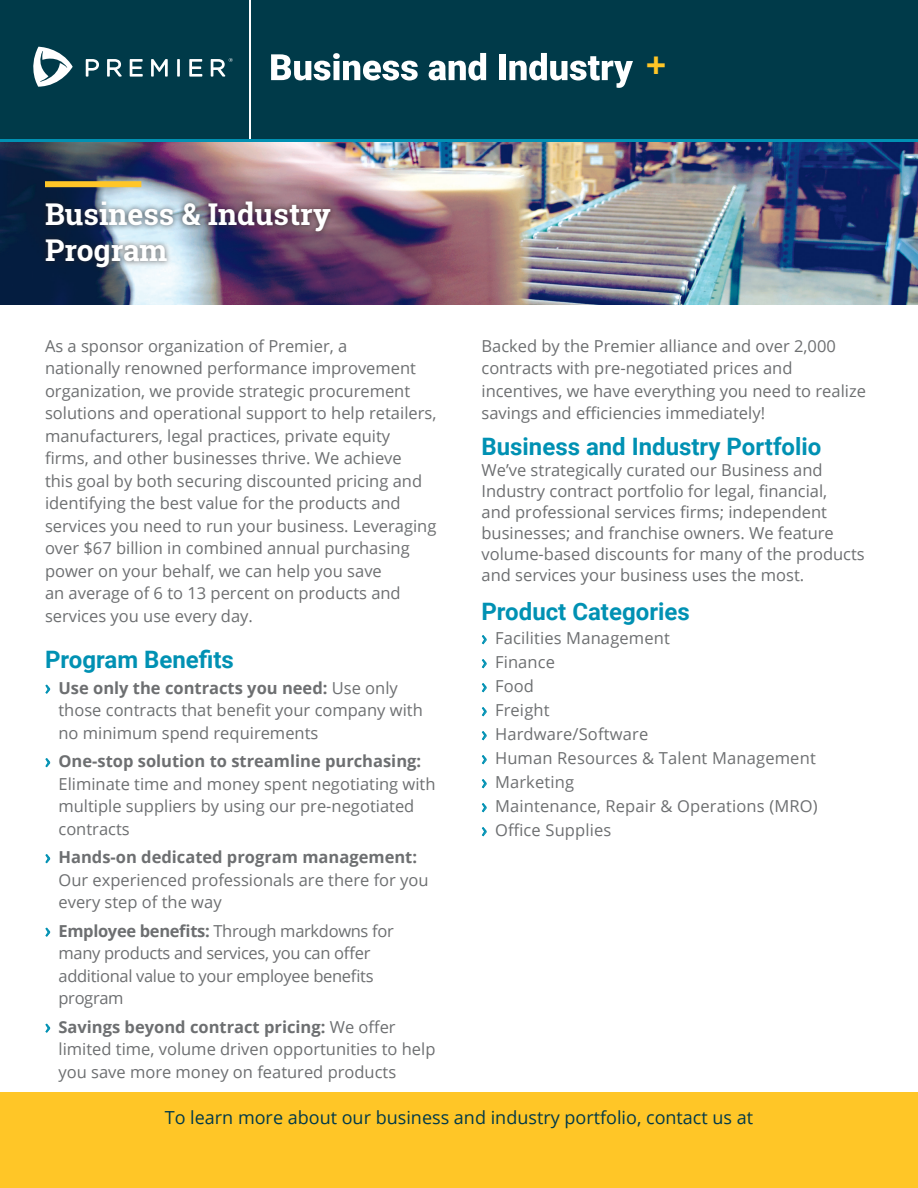
<style>
.page{position:relative;width:918px;height:1188px;background:#fff}
.page>*{position:absolute;margin:0;border:0;box-sizing:border-box;transform-origin:0 0}
.t1{font:700 36px "Open Sans";color:#ffc627}
.t2{font:700 30px/36px "Roboto Slab";color:#fff}
.t3{font:700 24px "Roboto";color:#0091b3}
.t4{font:18px "Open Sans";color:#003a49}
.t5{font:16.5px/22.5px "Open Sans";color:#6d6f71}
.t6{font:16.5px/22.5px "Open Sans";letter-spacing:-.02em;color:#6d6f71}
.s1{font-family:"Fira Sans";color:#0091b3}
.s2{font-weight:700}
</style>
<div class="page">
<div style="left:0;top:0;width:918px;height:144px;background:#003a49"></div>
<hr style="left:250px;top:0;width:1px;height:146px;background:#fff">
<div style="left:0;top:1093px;width:918px;height:95px;background:#ffc627"></div>
<div style="left:0;top:139px;width:918px;height:5px;background:#0091b3"></div>
<img style="left:0;top:142px;width:918px;height:162px">
<div style="left:40px;top:197px;width:296px;height:76px;background:#231f20;opacity:.75"></div>
<div style="left:45px;top:181px;width:96px;height:6px;background:#ffc627"></div>
<svg style="left:271px;top:53px;width:147px;height:27px"></svg>
<svg style="left:429px;top:53px;width:57px;height:27px"></svg>
<div style="left:499px;top:54px;width:6px;height:26px;background:#fff"></div>
<svg style="left:509px;top:53px;width:124px;height:35px"></svg>
<svg style="left:33px;top:47px;width:40px;height:40px"></svg>
<svg style="left:86px;top:59px;width:13px;height:18px"></svg>
<svg style="left:107px;top:59px;width:15px;height:18px"></svg>
<svg style="left:130px;top:59px;width:13px;height:18px"></svg>
<svg style="left:151px;top:59px;width:17px;height:18px"></svg>
<hr style="left:177px;top:59px;width:3px;height:18px;background:#fff">
<svg style="left:189px;top:59px;width:13px;height:18px"></svg>
<svg style="left:211px;top:58px;width:22px;height:19px"></svg>
<p class="t1" style="left:646px;top:39px;width:22px">+</p>
<p class="t2" style="left:45px;top:196px;width:287px">Business &amp; Industry<br>Program</p>
<p class="t5" style="left:45px;top:334px;width:393px">As a sponsor organization of Premier, a<br>nationally renowned performance improvement organization, we provide strategic procurement solutions and operational support to help retailers, manufacturers, legal practices, private equity firms, and other businesses thrive. We achieve<br>this goal by both securing discounted pricing and identifying the best value for the products and services you need to run your business. Leveraging over $67 billion in combined annual purchasing power on your behalf, we can help you save<br>an average of 6 to 13 percent on products and services you use every day.</p>
<p class="t3" style="left:45px;top:643px;width:190px">Program Benefits</p>
<p class="t5" style="left:58px;top:676px;width:366px;text-indent:-14px"><span class="s1">›</span> <span class="s2">Use only the contracts you need:</span> Use only those contracts that benefit your company with no minimum spend requirements</p>
<p class="t5" style="left:58px;top:750px;width:379px;text-indent:-14px"><span class="s1">›</span> <span class="s2">One-stop solution to streamline purchasing:<br></span>Eliminate time and money spent negotiating with multiple suppliers by using our pre-negotiated contracts</p>
<p class="t5" style="left:58px;top:846px;width:372px;text-indent:-14px"><span class="s1">›</span> <span class="s2">Hands-on dedicated program management:<br></span>Our experienced professionals are there for you every step of the way</p>
<p class="t6" style="left:58px;top:919px;width:337px;text-indent:-14px"><span class="s1">›</span> <span class="s2">Employee benefits:</span> Through markdowns for many products and services, you can offer additional value to your employee benefits program</p>
<p class="t5" style="left:58px;top:1015px;width:379px;text-indent:-14px"><span class="s1">›</span> <span class="s2">Savings beyond contract pricing:</span> We offer limited time, volume driven opportunities to help you save more money on featured products</p>
<p class="t5" style="left:481px;top:334px;width:386px">Backed by the Premier alliance and over 2,000 contracts with pre-negotiated prices and incentives, we have everything you need to realize savings and efficiencies immediately!</p>
<p class="t3" style="left:482px;top:430px;width:341px">Business and Industry Portfolio</p>
<p class="t5" style="left:482px;top:460px;width:385px;line-height:21px">We’ve strategically curated our Business and Industry contract portfolio for legal, financial,<br>and professional services firms; independent businesses; and franchise owners. We feature volume-based discounts for many of the products and services your business uses the most.</p>
<p class="t3" style="left:482px;top:595px;width:210px">Product Categories</p>
<p class="t5" style="left:482px;top:627px;width:190px"><span class="s1">›</span> Facilities Management</p>
<p class="t5" style="left:482px;top:651px;width:75px"><span class="s1">›</span> Finance</p>
<p class="t5" style="left:482px;top:675px;width:54px"><span class="s1">›</span> Food</p>
<p class="t5" style="left:482px;top:699px;width:70px"><span class="s1">›</span> Freight</p>
<p class="t5" style="left:482px;top:723px;width:168px"><span class="s1">›</span> Hardware/Software</p>
<p class="t5" style="left:482px;top:747px;width:336px"><span class="s1">›</span> Human Resources &amp; Talent Management</p>
<p class="t5" style="left:482px;top:771px;width:94px"><span class="s1">›</span> Marketing</p>
<p class="t5" style="left:482px;top:795px;width:338px"><span class="s1">›</span> Maintenance, Repair &amp; Operations (MRO)</p>
<p class="t5" style="left:482px;top:819px;width:132px"><span class="s1">›</span> Office Supplies</p>
<p class="t4" style="left:165px;top:1106px;width:590px">To learn more about our business and industry portfolio, contact us at</p>
</div>
